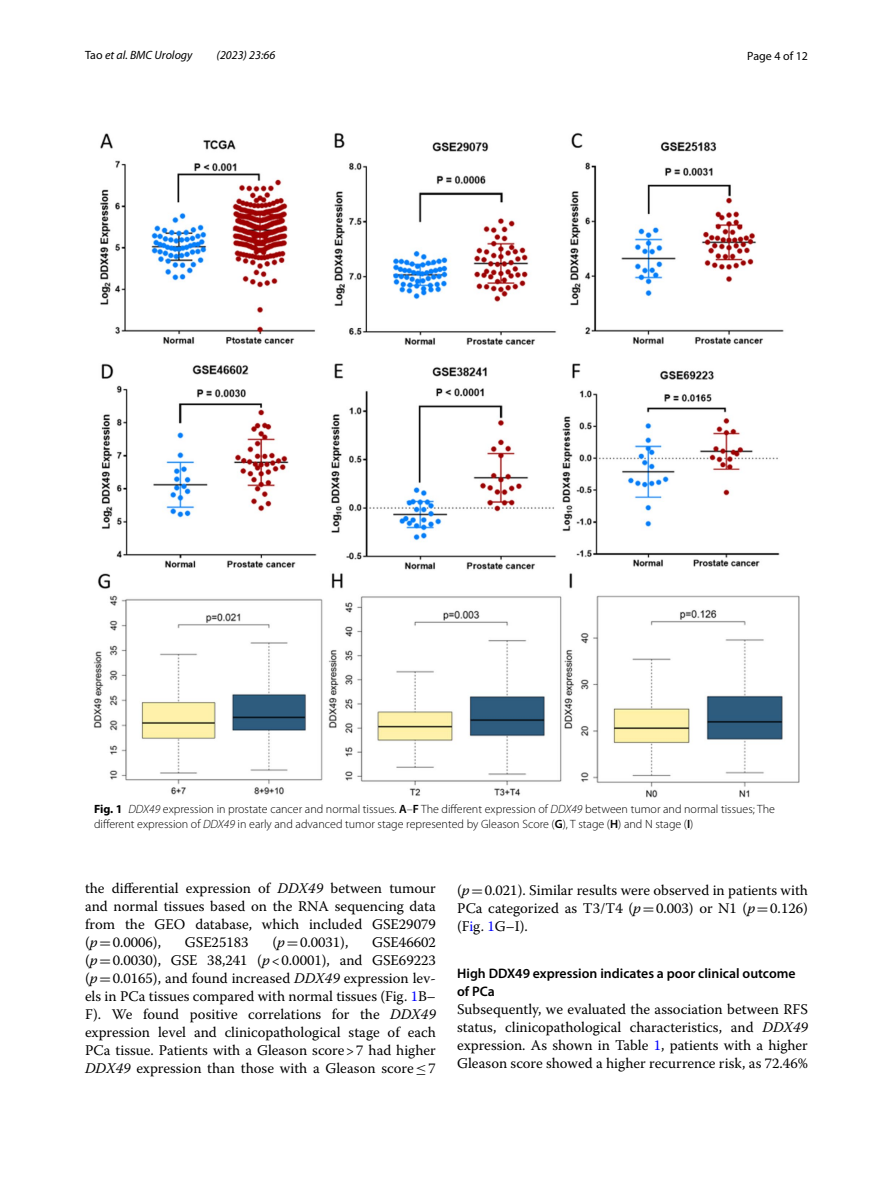
<style>
.page{position:relative;width:893px;height:1187px;background:#fff}
.page>*{position:absolute;margin:0;border:0;box-sizing:border-box;transform-origin:0 0}
.t1{font:14.7px/18px "Warnock Pro";color:#000;text-align:justify}
.t2{font:600 13.8px/18px "Myriad Pro";color:#000}
.t3{font:300 12px/15px "Myriad Pro";color:#000}
.t4{font:italic 12px "Myriad Pro";color:#000}
.t5{font:12px "Myriad Pro";color:#000}
.s1{font-style:normal}
.s2{font-weight:700}
.s3{font-style:italic}
.s4{font-weight:600}
.s5{font-family:"MTSY"}
.s6{color:#00f}
</style>
<div class="page">
<img style="left:94px;top:133px;width:705px;height:664px">
<p class="t4" style="left:85px;top:48px;width:109px"><span class="s1">Tao</span> et al. BMC Urology</p>
<p class="t4" style="left:217px;top:48px;width:60px">(2023) 23:66</p>
<p class="t5" style="left:747px;top:48px;width:62px">Page 4 of 12</p>
<p class="t3" style="left:94px;top:801px;width:682px"><span class="s2">Fig. 1</span> <span class="s3">DDX49</span> expression in prostate cancer and normal tissues. <span class="s4">A</span>–<span class="s4">F</span> The different expression of <span class="s3">DDX49</span> between tumor and normal tissues; The different expression of <span class="s3">DDX49</span> in early and advanced tumor stage represented by Gleason Score (<span class="s4">G</span>), T stage (<span class="s4">H</span>) and N stage (<span class="s4">I</span>)</p>
<p class="t1" style="left:85px;top:878px;width:352px">the differential expression of <span class="s3">DDX49</span> between tumour and normal tissues based on the RNA sequencing data from the GEO database, which included GSE29079 (<span class="s3">p</span><span class="s5">=</span>0.0006),</p>
<p class="t1" style="left:185px;top:932px;width:65px">GSE25183</p>
<p class="t1" style="left:272px;top:932px;width:78px">(<span class="s3">p</span><span class="s5">=</span>0.0031),</p>
<p class="t1" style="left:85px;top:932px;width:352px;text-indent:287px">GSE46602 (<span class="s3">p</span><span class="s5">=</span>0.0030), GSE 38,241 (<span class="s3">p</span>&lt;0.0001), and GSE69223 (<span class="s3">p</span><span class="s5">=</span>0.0165), and found increased <span class="s3">DDX49</span> expression lev&shy;els in PCa tissues compared with normal tissues (Fig. <span class="s6">1</span>B– F). We found positive correlations for the <span class="s3">DDX49 </span>expression level and clinicopathological stage of each PCa tissue. Patients with a Gleason score&gt;7 had higher <span class="s3">DDX49</span> expression than those with a Gleason score<span class="s5">≤</span>7</p>
<p class="t1" style="left:457px;top:880px;width:352px">(<span class="s3">p</span><span class="s5">=</span>0.021). Similar results were observed in patients with PCa categorized as T3/T4 (<span class="s3">p</span><span class="s5">=</span>0.003) or N1 (<span class="s3">p</span><span class="s5">=</span>0.126) (F<span class="s6">i</span>g. <span class="s6">1</span>G–I).</p>
<p class="t2" style="left:457px;top:964px;width:340px">High DDX49 expression indicates a poor clinical outcome of PCa</p>
<p class="t1" style="left:457px;top:1000px;width:352px">Subsequently, we evaluated the association between RFS status, clinicopathological characteristics, and <span class="s3">DDX49 </span>expression. As shown in Table <span class="s6">1</span>, patients with a higher Gleason score showed a higher recurrence risk, as 72.46%</p>
</div>
